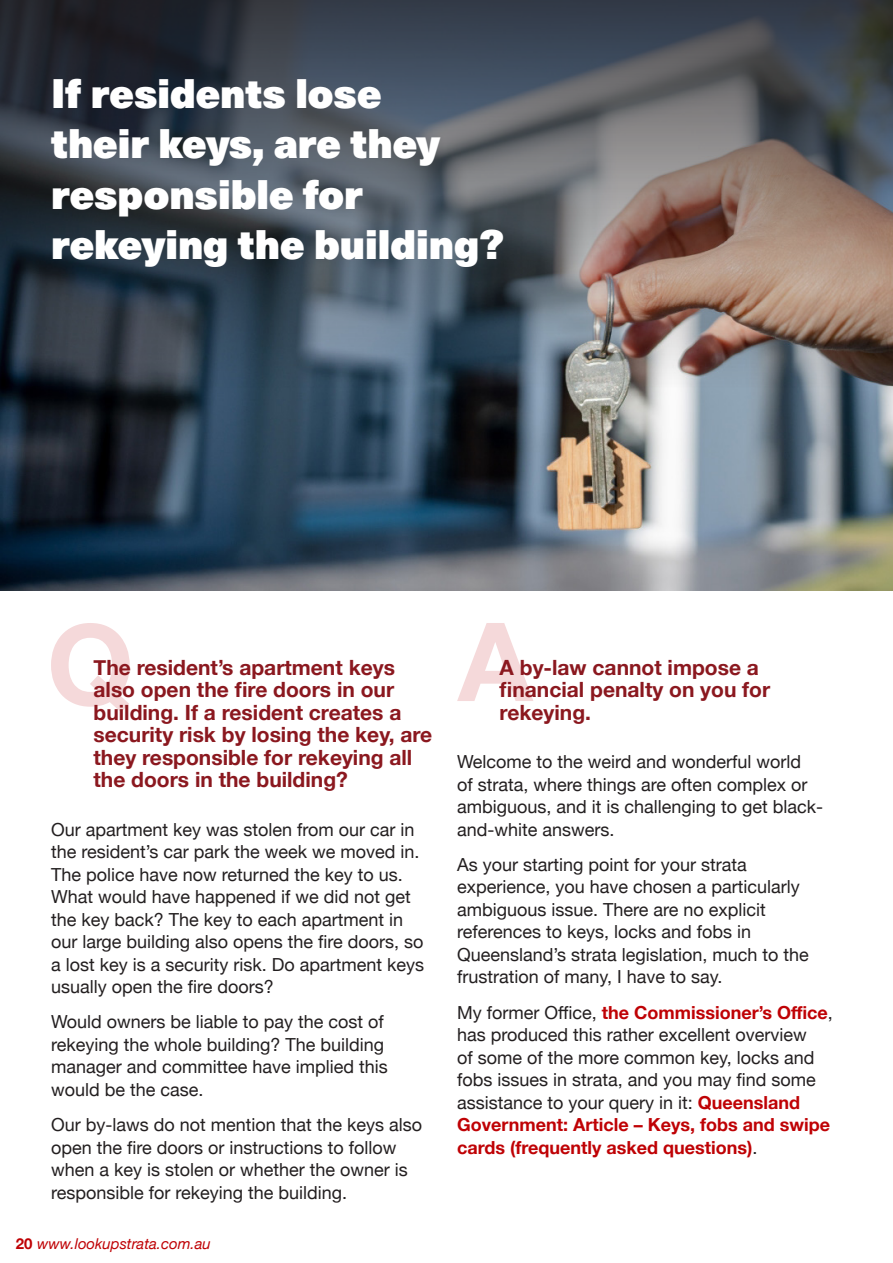
<style>
.page{position:relative;width:893px;height:1263px;background:#fff}
.page>*{position:absolute;margin:0;border:0;box-sizing:border-box;transform-origin:0 0}
.Frame_Headings{font:40.5px/50.6px "Neue Haas Unica W1 G X Black";color:#fff}
.Headinngs{font:700 21px/22.5px "Helvetica Neue";color:#8b181f}
.Body_Text{font:18px/22.5px "Helvetica Neue";color:#231f20}
.Body_Copy{font:italic 15px "Helvetica Neue";color:#bf0205}
.s1{font-weight:700;font-style:normal}
.s2{font-weight:700;color:#bf0205}
</style>
<div class="page">
<svg style="left:457px;top:623px;width:76px;height:78px"></svg>
<img style="left:0;top:414px;width:893px;height:177px">
<img style="left:0;top:0;width:893px;height:414px">
<svg style="left:51px;top:623px;width:79px;height:89px"></svg>
<p class="Frame_Headings" style="left:51px;top:65px;width:455px">If residents lose<br>their keys, are they responsible for rekeying the building?</p>
<p class="Headinngs" style="left:94px;top:657px;width:340px">The resident’s apartment keys also open the fire doors in our building. If a resident creates a security risk by losing the key, are they responsible for rekeying all the doors in the building?</p>
<p class="Body_Text" style="left:51px;top:819px;width:375px">Our apartment key was stolen from our car in the resident’s car park the week we moved in.<br>The police have now returned the key to us.<br>What would have happened if we did not get the key back? The key to each apartment in our large building also opens the fire doors, so a lost key is a security risk. Do apartment keys usually open the fire doors?</p>
<p class="Body_Text" style="left:51px;top:1012px;width:338px">Would owners be liable to pay the cost of rekeying the whole building? The building manager and committee have implied this would be the case.</p>
<p class="Body_Text" style="left:51px;top:1114px;width:373px">Our by-laws do not mention that the keys also open the fire doors or instructions to follow when a key is stolen or whether the owner is responsible for rekeying the building.</p>
<p class="Body_Copy" style="left:16px;top:1232px;width:196px"><span class="s1">20</span> www.lookupstrata.com.au</p>
<p class="Headinngs" style="left:500px;top:657px;width:272px">A by-law cannot impose a financial penalty on you for rekeying.</p>
<p class="Body_Text" style="left:457px;top:751px;width:368px">Welcome to the weird and wonderful world<br>of strata, where things are often complex or ambiguous, and it is challenging to get black&shy;and-white answers.</p>
<p class="Body_Text" style="left:457px;top:854px;width:353px">As your starting point for your strata experience, you have chosen a particularly ambiguous issue. There are no explicit references to keys, locks and fobs in Queensland’s strata legislation, much to the frustration of many, I have to say.</p>
<p class="Body_Text" style="left:457px;top:1002px;width:377px">My former Office, <span class="s2">the Commissioner’s Office</span>, has produced this rather excellent overview<br>of some of the more common key, locks and fobs issues in strata, and you may find some assistance to your query in it: <span class="s2">Queensland Government: Article – Keys, fobs and swipe cards (frequently asked questions)</span>.</p>
</div>
